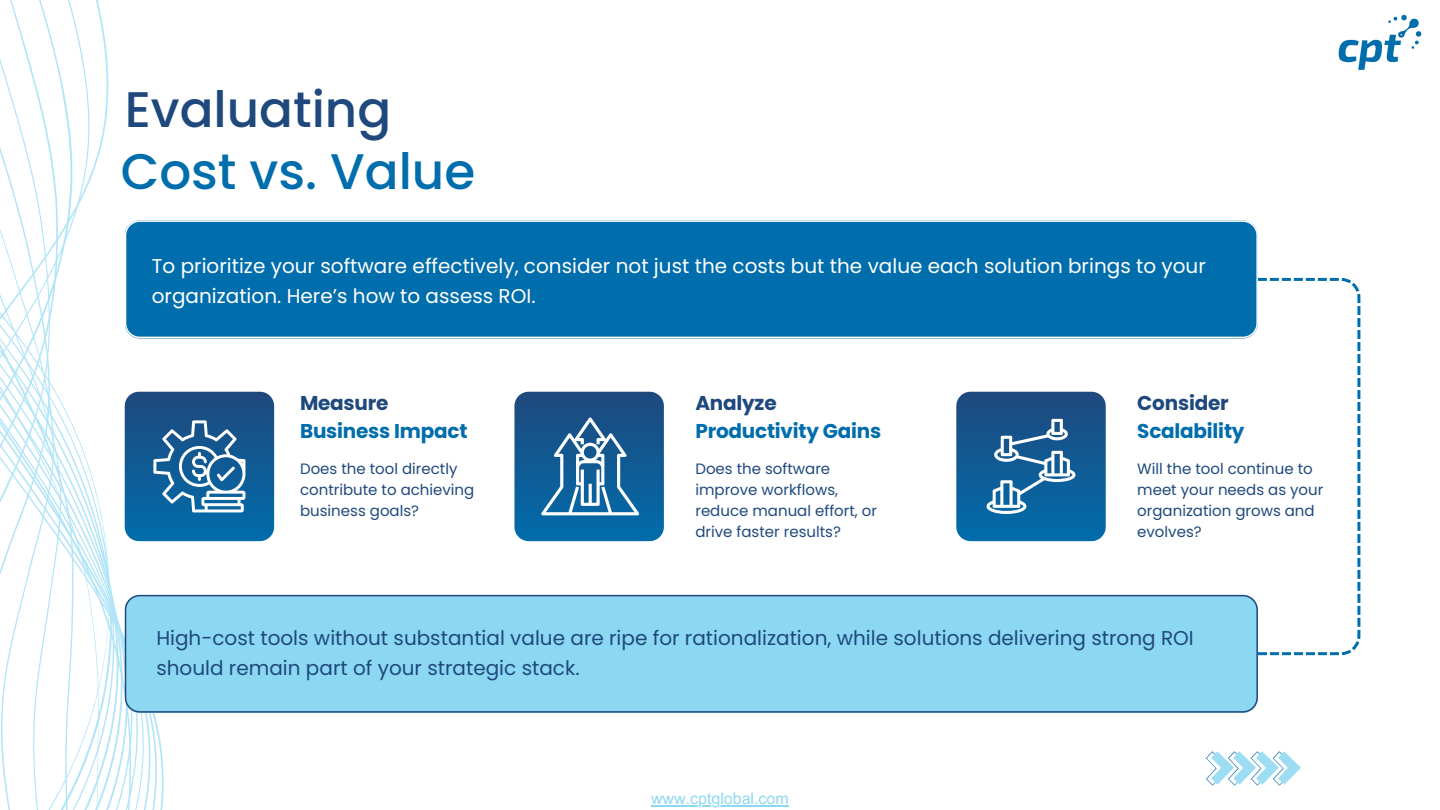
<style>
.page{position:relative;width:1440px;height:810px;background:#fff}
.page>*{position:absolute;margin:0;border:0;box-sizing:border-box;transform-origin:0 0}
.t1{font:500 50px "Poppins";color:#006dac}
.t2{font:500 50px "Poppins";color:#1f497d}
.t3{font:20px/30px "Poppins";color:#1f497d}
.t4{font:20px/30px "Poppins";color:#fff}
.t5{font:700 20px "Poppins";letter-spacing:-.01em;color:#006dac}
.t6{font:700 20px "Poppins";letter-spacing:-.01em;color:#1f497d}
.t7{font:16px "Arial MT Pro";color:#8cd8f3}
.t8{font:15px/21px "Poppins";color:#1f497d}
</style>
<div class="page">
<svg style="left:0;top:0;width:339px;height:807px"></svg>
<div style="left:125px;top:392px;width:149px;height:149px;background:linear-gradient(to bottom,#1f497d,#036eac);border-radius:14px"></div>
<div style="left:514px;top:392px;width:150px;height:149px;background:linear-gradient(to bottom,#1f497d,#016dab);border-radius:14px"></div>
<svg style="left:1258px;top:278px;width:102px;height:377px"></svg>
<div style="left:125px;top:220px;width:1133px;height:118px;background:#006dac"></div>
<div style="left:956px;top:392px;width:150px;height:149px;background:linear-gradient(to bottom,#1f497d,#016dac);border-radius:14px"></div>
<svg style="left:153px;top:420px;width:92px;height:92px"></svg>
<div style="left:125px;top:595px;width:1133px;height:118px;background:#8cd8f3"></div>
<svg style="left:541px;top:418px;width:98px;height:97px"></svg>
<svg style="left:987px;top:419px;width:89px;height:95px"></svg>
<svg style="left:1206px;top:751px;width:95px;height:35px"></svg>
<img style="left:1338px;top:14px;width:84px;height:56px">
<hr style="left:651px;top:806px;width:138px;height:1px;background:#8cd8f3">
<h1 class="t2" style="left:125px;top:75px;width:268px">Evaluating</h1>
<h1 class="t1" style="left:121px;top:136px;width:356px">Cost vs. Value</h1>
<h2 class="t4" style="left:152px;top:251px;width:1056px">To prioritize your software effectively, consider not just the costs but the value each solution brings to your organization. Here’s how to assess ROI.</h2>
<h2 class="t6" style="left:300px;top:389px;width:90px">Measure</h2>
<h2 class="t5" style="left:300px;top:417px;width:169px">Business Impact</h2>
<h2 class="t6" style="left:695px;top:389px;width:83px">Analyze</h2>
<h2 class="t5" style="left:695px;top:417px;width:187px">Productivity Gains</h2>
<p class="t8" style="left:300px;top:459px;width:176px">Does the tool directly contribute to achieving business goals?</p>
<p class="t8" style="left:695px;top:459px;width:183px">Does the software improve workflows, reduce manual effort, or drive faster results?</p>
<h2 class="t6" style="left:1137px;top:389px;width:93px">Consider</h2>
<h2 class="t5" style="left:1137px;top:417px;width:109px">Scalability</h2>
<p class="t8" style="left:1137px;top:459px;width:188px">Will the tool continue to meet your needs as your organization grows and evolves?</p>
<h2 class="t3" style="left:156px;top:623px;width:1039px">High-cost tools without substantial value are ripe for rationalization, while solutions delivering strong ROI should remain part of your strategic stack.</h2>
<p class="t7" style="left:651px;top:792px;width:139px">www.cptglobal.com</p>
</div>
